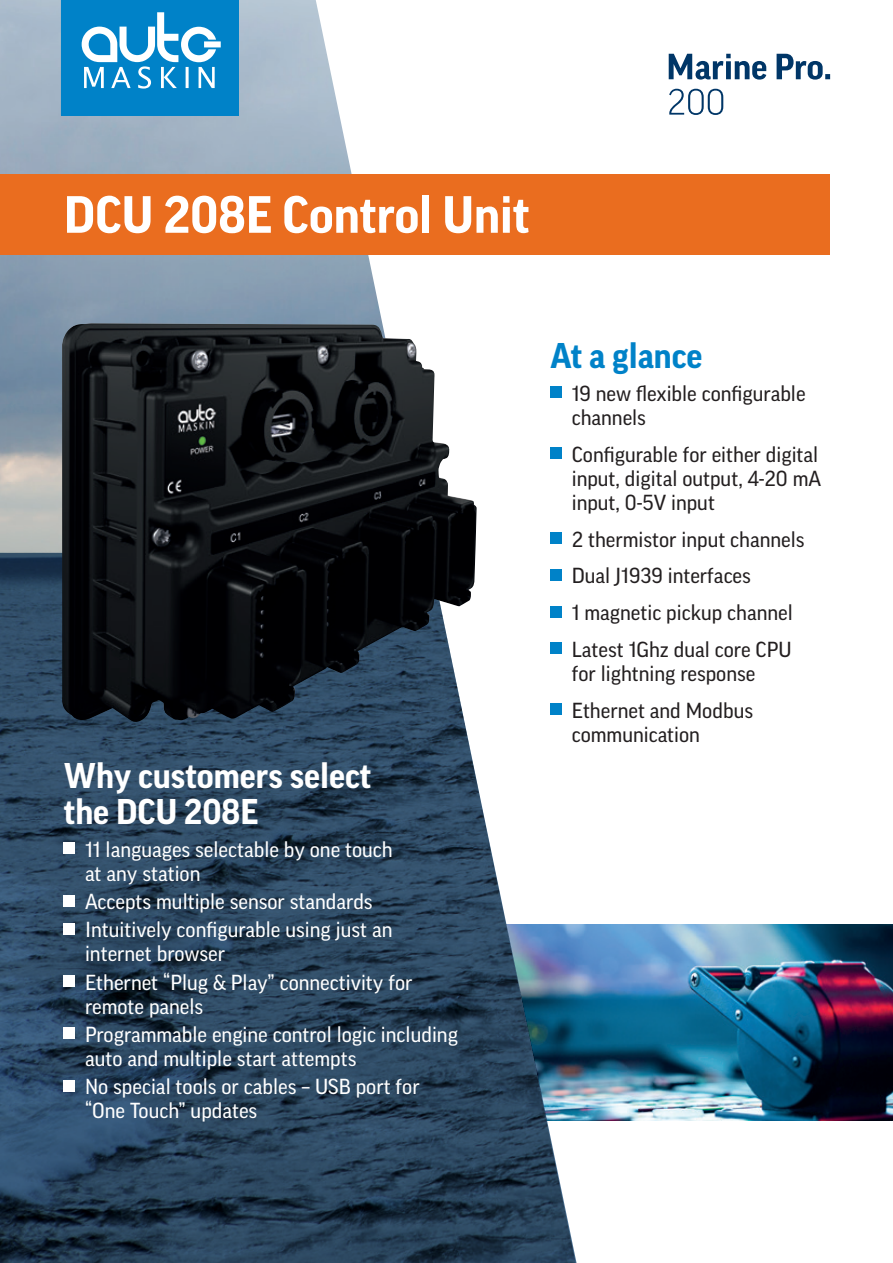
<style>
.page{position:relative;width:893px;height:1263px;background:#fff}
.page>*{position:absolute;margin:0;border:0;box-sizing:border-box;transform-origin:0 0}
.t1{font:700 50.55px "Good OT";color:#fff}
.why_select_heading{font:700 34.5px/36px "Good OT";color:#fff}
.at_a_glance_heading{font:700 34.5px "Good OT";color:#0082c8}
.why_select_bullet{font:21px/24px "Good OT";color:#fff}
.at_glance_bullet{font:21px/24px "Good OT";color:#231f20}
</style>
<div class="page">
<img style="left:578px;top:924px;width:315px;height:197px">
<img style="left:0;top:0;width:562px;height:553px">
<svg style="left:0;top:553px;width:578px;height:710px;background:#41596f"></svg>
<div style="left:0;top:174px;width:829px;height:81px;background:#ea6d1f"></div>
<svg style="left:669px;top:89px;width:54px;height:26px"></svg>
<svg style="left:669px;top:54px;width:161px;height:26px"></svg>
<svg style="left:61px;top:0;width:177px;height:116px;background:#2795d0"></svg>
<img style="left:61px;top:323px;width:416px;height:399px">
<div style="left:550px;top:387px;width:12px;height:11px;background:#0082c8"></div>
<div style="left:550px;top:448px;width:12px;height:11px;background:#0082c8"></div>
<div style="left:550px;top:532px;width:12px;height:11px;background:#0082c8"></div>
<div style="left:550px;top:569px;width:12px;height:11px;background:#0082c8"></div>
<div style="left:550px;top:606px;width:12px;height:11px;background:#0082c8"></div>
<div style="left:550px;top:643px;width:12px;height:11px;background:#0082c8"></div>
<div style="left:550px;top:703px;width:12px;height:11px;background:#0082c8"></div>
<div style="left:64px;top:843px;width:11px;height:11px;background:#fff"></div>
<div style="left:64px;top:895px;width:11px;height:11px;background:#fff"></div>
<div style="left:64px;top:923px;width:11px;height:11px;background:#fff"></div>
<div style="left:64px;top:976px;width:11px;height:11px;background:#fff"></div>
<div style="left:64px;top:1028px;width:11px;height:11px;background:#fff"></div>
<div style="left:64px;top:1080px;width:11px;height:11px;background:#fff"></div>
<p class="t1" style="left:64px;top:187px;width:467px">DCU 208E Control Unit</p>
<p class="why_select_heading" style="left:64px;top:758px;width:309px">Why customers select the DCU 208E</p>
<p class="why_select_bullet" style="left:85px;top:838px;width:309px">11 languages selectable by one touch at any station</p>
<p class="why_select_bullet" style="left:85px;top:890px;width:289px">Accepts multiple sensor standards</p>
<p class="why_select_bullet" style="left:85px;top:918px;width:309px">Intuitively configurable using just an internet browser</p>
<p class="why_select_bullet" style="left:85px;top:970px;width:329px">Ethernet “Plug &amp; Play” connectivity for remote panels</p>
<p class="why_select_bullet" style="left:85px;top:1023px;width:374px">Programmable engine control logic including auto and multiple start attempts</p>
<p class="why_select_bullet" style="left:85px;top:1075px;width:336px">No special tools or cables – USB port for “One Touch” updates</p>
<p class="at_a_glance_heading" style="left:550px;top:337px;width:154px">At a glance</p>
<p class="at_glance_bullet" style="left:572px;top:382px;width:235px">19 new flexible configurable channels</p>
<p class="at_glance_bullet" style="left:572px;top:442px;width:251px">Configurable for either digital input, digital output, 4-20 mA input, 0-5V input</p>
<p class="at_glance_bullet" style="left:572px;top:527px;width:234px">2 thermistor input channels</p>
<p class="at_glance_bullet" style="left:572px;top:564px;width:181px">Dual J1939 interfaces</p>
<p class="at_glance_bullet" style="left:572px;top:601px;width:223px">1 magnetic pickup channel</p>
<p class="at_glance_bullet" style="left:572px;top:637px;width:221px">Latest 1Ghz dual core CPU for lightning response</p>
<p class="at_glance_bullet" style="left:572px;top:698px;width:183px">Ethernet and Modbus communication</p>
</div>
